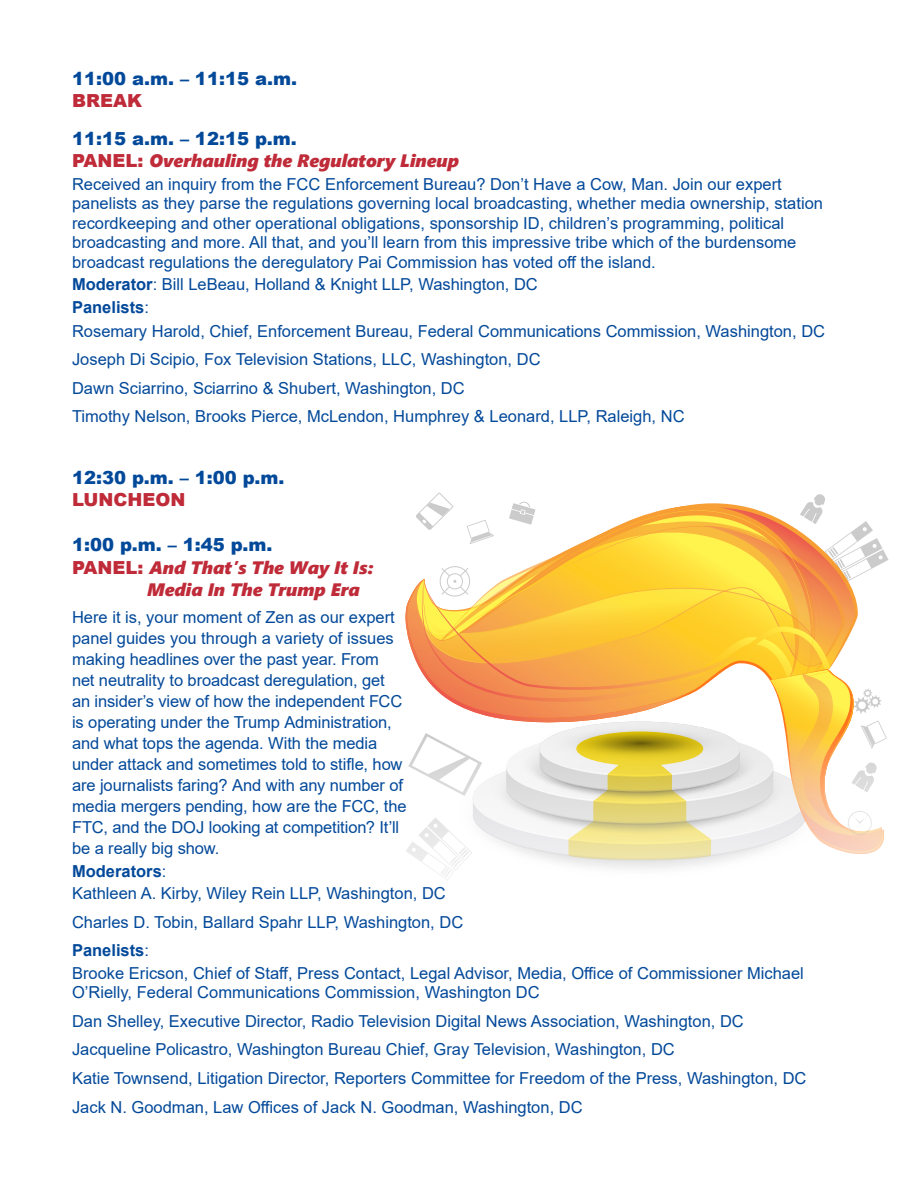
<style>
.page{position:relative;width:918px;height:1188px;background:#fff}
.page>*{position:absolute;margin:0;border:0;box-sizing:border-box;transform-origin:0 0}
.SESSION{font:italic 18px "Segoe UI Black";color:#bf2b38}
.TIME{font:900 18px "Arial";color:#03499a}
.SESSION-2{font:900 18px "Arial";color:#03499a}
.SESSION-3{font:900 18px "Arial";color:#bf2b38}
.Agenda_name_list{font:16.5px/19.5px "Arial";color:#03499a}
.AGENDA_body{font:16.5px/19.5px "Arial";color:#03499a}
.BODY{font:16.5px/21px "Arial";letter-spacing:-.005em;color:#03499a}
.AGENDA_body-2{font:700 16.5px "Arial";color:#03499a}
.s1{font-family:"Arial";font-weight:900;font-style:normal}
.s2{font-weight:700}
.s3{font-weight:400}
</style>
<div class="page">
<svg style="left:406px;top:492px;width:483px;height:388px"></svg>
<p class="TIME" style="left:72px;top:65px;width:227px">11:00 a.m. – 11:15 a.m.</p>
<p class="SESSION-3" style="left:72px;top:88px;width:72px">BREAK</p>
<p class="TIME" style="left:72px;top:125px;width:226px">11:15 a.m. – 12:15 p.m.</p>
<p class="SESSION" style="left:72px;top:147px;width:389px"><span class="s1">PANEL:</span> Overhauling the Regulatory Lineup</p>
<p class="AGENDA_body" style="left:72px;top:174px;width:753px">Received an inquiry from the FCC Enforcement Bureau? Don’t Have a Cow, Man. Join our expert panelists as they parse the regulations governing local broadcasting, whether media ownership, station recordkeeping and other operational obligations, sponsorship ID, children’s programming, political broadcasting and more. All that, and you’ll learn from this impressive tribe which of the burdensome broadcast regulations the deregulatory Pai Commission has voted off the island.</p>
<p class="AGENDA_body" style="left:72px;top:275px;width:467px"><span class="s2">Moderator</span>: Bill LeBeau, Holland &amp; Knight LLP, Washington, DC</p>
<p class="AGENDA_body-2" style="left:72px;top:295px;width:79px">Panelists<span class="s3">:</span></p>
<p class="Agenda_name_list" style="left:72px;top:321px;width:755px">Rosemary Harold, Chief, Enforcement Bureau, Federal Communications Commission, Washington, DC</p>
<p class="Agenda_name_list" style="left:72px;top:350px;width:470px">Joseph Di Scipio, Fox Television Stations, LLC, Washington, DC</p>
<p class="Agenda_name_list" style="left:72px;top:378px;width:394px">Dawn Sciarrino, Sciarrino &amp; Shubert, Washington, DC</p>
<p class="Agenda_name_list" style="left:72px;top:407px;width:614px">Timothy Nelson, Brooks Pierce, McLendon, Humphrey &amp; Leonard, LLP, Raleigh, NC</p>
<p class="TIME" style="left:72px;top:464px;width:214px">12:30 p.m. – 1:00 p.m.</p>
<p class="SESSION-3" style="left:72px;top:487px;width:115px">LUNCHEON</p>
<p class="SESSION-2" style="left:72px;top:532px;width:202px">1:00 p.m. – 1:45 p.m.</p>
<p class="SESSION" style="left:72px;top:554px;width:303px"><span class="s1">PANEL:</span> And That’s The Way It Is:</p>
<p class="SESSION" style="left:147px;top:576px;width:214px">Media In The Trump Era</p>
<p class="BODY" style="left:72px;top:607px;width:336px">Here it is, your moment of Zen as our expert panel guides you through a variety of issues making headlines over the past year. From<br>net neutrality to broadcast deregulation, get an insider’s view of how the independent FCC is operating under the Trump Administration, and what tops the agenda. With the media under attack and sometimes told to stifle, how are journalists faring? And with any number of media mergers pending, how are the FCC, the FTC, and the DOJ looking at competition? It’ll be a really big show.</p>
<p class="AGENDA_body-2" style="left:72px;top:859px;width:96px">Moderators<span class="s3">:</span></p>
<p class="Agenda_name_list" style="left:72px;top:884px;width:375px">Kathleen A. Kirby, Wiley Rein LLP, Washington, DC</p>
<p class="Agenda_name_list" style="left:72px;top:912px;width:393px">Charles D. Tobin, Ballard Spahr LLP, Washington, DC</p>
<p class="AGENDA_body-2" style="left:72px;top:939px;width:79px">Panelists<span class="s3">:</span></p>
<p class="Agenda_name_list" style="left:72px;top:963px;width:733px">Brooke Ericson, Chief of Staff, Press Contact, Legal Advisor, Media, Office of Commissioner Michael<br>O’Rielly, Federal Communications Commission, Washington DC</p>
<p class="Agenda_name_list" style="left:72px;top:1011px;width:673px">Dan Shelley, Executive Director, Radio Television Digital News Association, Washington, DC</p>
<p class="Agenda_name_list" style="left:72px;top:1040px;width:604px">Jacqueline Policastro, Washington Bureau Chief, Gray Television, Washington, DC</p>
<p class="Agenda_name_list" style="left:72px;top:1069px;width:736px">Katie Townsend, Litigation Director, Reporters Committee for Freedom of the Press, Washington, DC</p>
<p class="Agenda_name_list" style="left:72px;top:1097px;width:512px">Jack N. Goodman, Law Offices of Jack N. Goodman, Washington, DC</p>
</div>
